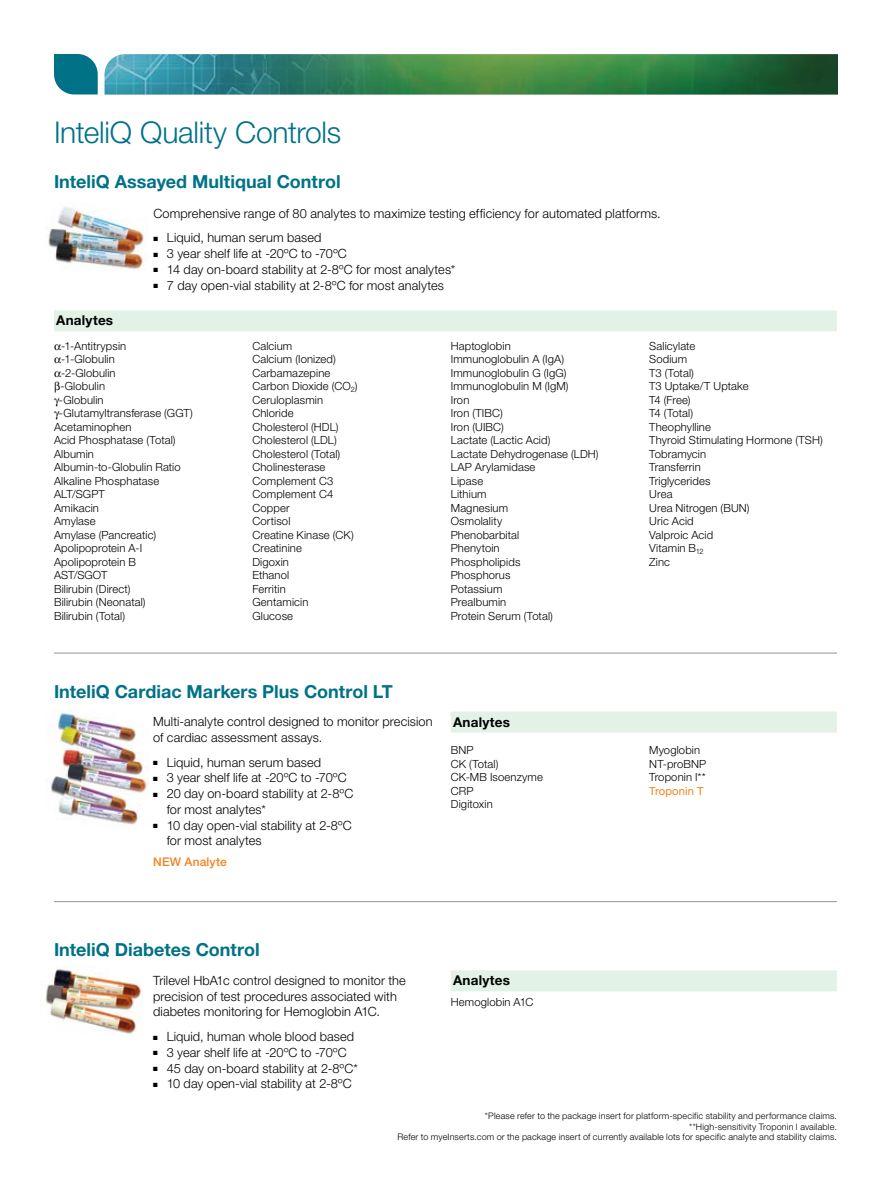
<style>
.page{position:relative;width:891px;height:1188px;background:#fff}
.page>*{position:absolute;margin:0;border:0;box-sizing:border-box;transform-origin:0 0}
.t1{font:300 30px "Helvetica Neue LT Pro";letter-spacing:-.01em;color:#007287}
.t2{font:700 18px "Helvetica Neue LT Pro";color:#007287}
.t3{font:700 13.5px "Helvetica Neue LT Pro";letter-spacing:.015em;color:#000}
.t4{font:300 12.75px/15.8px "Helvetica Neue LT Pro";letter-spacing:.01em;color:#000}
.t5{font:500 12px "Helvetica Neue LT Pro";letter-spacing:.015em;color:#f58220}
.t6{font:300 11.25px/13.5px "Helvetica Neue LT Pro";letter-spacing:.01em;color:#000}
.t7{font:11.25px "Helvetica Neue LT Pro";letter-spacing:.01em;color:#f58220}
.t8{font:300 9px/10.5px "Helvetica Neue LT Pro";letter-spacing:.02em;color:#000;text-align:right}
</style>
<div class="page">
<img style="left:46px;top:206px;width:100px;height:64px">
<svg style="left:54px;top:54px;width:44px;height:40px;background:#198093"></svg>
<img style="left:105px;top:54px;width:733px;height:41px">
<div style="left:54px;top:310px;width:783px;height:21px;background:#e3f2e7"></div>
<hr style="left:54px;top:653px;width:783px;height:1px;background:#939598">
<hr style="left:54px;top:901px;width:783px;height:1px;background:#939598">
<img style="left:45px;top:965px;width:98px;height:69px">
<div style="left:451px;top:970px;width:386px;height:21px;background:#e3f2e7"></div>
<img style="left:50px;top:710px;width:99px;height:117px">
<div style="left:451px;top:712px;width:386px;height:21px;background:#e3f2e7"></div>
<h1 class="t1" style="left:54px;top:114px;width:289px">InteliQ Quality Controls</h1>
<h2 class="t2" style="left:54px;top:171px;width:288px">InteliQ Assayed Multiqual Control</h2>
<p class="t4" style="left:153px;top:205px;width:509px">Comprehensive range of 80 analytes to maximize testing efficiency for automated platforms.</p>
<p class="t4" style="left:153px;top:230px;width:170px">■ Liquid, human serum based</p>
<p class="t4" style="left:153px;top:245px;width:195px">■ 3 year shelf life at -20ºC to -70ºC</p>
<p class="t4" style="left:153px;top:261px;width:303px">■ 14 day on-board stability at 2-8ºC for most analytes*</p>
<p class="t4" style="left:153px;top:277px;width:292px">■ 7 day open-vial stability at 2-8ºC for most analytes</p>
<p class="t3" style="left:56px;top:312px;width:58px">Analytes</p>
<p class="t6" style="left:61px;top:339px;width:67px">-1-Antitrypsin</p>
<p class="t6" style="left:61px;top:352px;width:55px">-1-Globulin</p>
<p class="t6" style="left:61px;top:366px;width:56px">-2-Globulin</p>
<p class="t6" style="left:60px;top:379px;width:46px">-Globulin</p>
<p class="t6" style="left:59px;top:393px;width:46px">-Globulin</p>
<p class="t6" style="left:59px;top:406px;width:135px">-Glutamyltransferase (GGT)</p>
<p class="t6" style="left:54px;top:420px;width:79px">Acetaminophen</p>
<p class="t6" style="left:54px;top:433px;width:123px">Acid Phosphatase (Total)</p>
<p class="t6" style="left:54px;top:447px;width:42px">Albumin</p>
<p class="t6" style="left:54px;top:460px;width:128px">Albumin-to-Globulin Ratio</p>
<p class="t6" style="left:54px;top:474px;width:107px">Alkaline Phosphatase</p>
<p class="t6" style="left:54px;top:487px;width:52px">ALT/SGPT</p>
<p class="t6" style="left:54px;top:501px;width:46px">Amikacin</p>
<p class="t6" style="left:54px;top:514px;width:43px">Amylase</p>
<p class="t6" style="left:54px;top:528px;width:104px">Amylase (Pancreatic)</p>
<p class="t6" style="left:54px;top:541px;width:90px">Apolipoprotein A-I</p>
<p class="t6" style="left:54px;top:555px;width:84px">Apolipoprotein B</p>
<p class="t6" style="left:54px;top:568px;width:55px">AST/SGOT</p>
<p class="t6" style="left:54px;top:582px;width:78px">Bilirubin (Direct)</p>
<p class="t6" style="left:54px;top:595px;width:93px">Bilirubin (Neonatal)</p>
<p class="t6" style="left:54px;top:609px;width:73px">Bilirubin (Total)</p>
<p class="t6" style="left:252px;top:339px;width:107px">Calcium<br>Calcium (Ionized)<br>Carbamazepine<br>Carbon Dioxide (CO<sub>2</sub>)<br>Ceruloplasmin<br>Chloride<br>Cholesterol (HDL)<br>Cholesterol (LDL)<br>Cholesterol (Total)<br>Cholinesterase<br>Complement C3<br>Complement C4<br>Copper<br>Cortisol<br>Creatine Kinase (CK)<br>Creatinine<br>Digoxin<br>Ethanol<br>Ferritin<br>Gentamicin<br>Glucose</p>
<p class="t6" style="left:451px;top:339px;width:149px">Haptoglobin<br>Immunoglobulin A (IgA)<br>Immunoglobulin G (IgG)<br>Immunoglobulin M (IgM)<br>Iron<br>Iron (TIBC)<br>Iron (UIBC)<br>Lactate (Lactic Acid)<br>Lactate Dehydrogenase (LDH)<br>LAP Arylamidase<br>Lipase<br>Lithium<br>Magnesium<br>Osmolality<br>Phenobarbital<br>Phenytoin<br>Phospholipids<br>Phosphorus<br>Potassium<br>Prealbumin<br>Protein Serum (Total)</p>
<p class="t6" style="left:649px;top:339px;width:175px">Salicylate<br>Sodium<br>T3 (Total)<br>T3 Uptake/T Uptake<br>T4 (Free)<br>T4 (Total)<br>Theophylline<br>Thyroid Stimulating Hormone (TSH)<br>Tobramycin<br>Transferrin<br>Triglycerides<br>Urea<br>Urea Nitrogen (BUN)<br>Uric Acid<br>Valproic Acid<br>Vitamin B<sub>12<br></sub>Zinc</p>
<h2 class="t2" style="left:54px;top:681px;width:340px">InteliQ Cardiac Markers Plus Control LT</h2>
<p class="t4" style="left:153px;top:713px;width:281px">Multi-analyte control designed to monitor precision of cardiac assessment assays.</p>
<p class="t4" style="left:153px;top:754px;width:170px">■ Liquid, human serum based</p>
<p class="t4" style="left:153px;top:770px;width:195px">■ 3 year shelf life at -20ºC to -70ºC</p>
<p class="t4" style="left:167px;top:785px;width:188px;text-indent:-14px">■ 20 day on-board stability at 2-8ºC for most analytes*</p>
<p class="t4" style="left:167px;top:817px;width:187px;text-indent:-14px">■ 10 day open-vial stability at 2-8ºC for most analytes</p>
<p class="t5" style="left:153px;top:855px;width:75px">NEW Analyte</p>
<p class="t3" style="left:453px;top:713px;width:58px">Analytes</p>
<p class="t6" style="left:451px;top:743px;width:94px">BNP<br>CK (Total)<br>CK-MB Isoenzyme<br>CRP<br>Digitoxin</p>
<p class="t6" style="left:649px;top:743px;width:59px">Myoglobin<br>NT-proBNP<br>Troponin I**</p>
<p class="t7" style="left:649px;top:784px;width:56px">Troponin T</p>
<h2 class="t2" style="left:54px;top:938px;width:207px">InteliQ Diabetes Control</h2>
<p class="t4" style="left:153px;top:972px;width:254px">Trilevel HbA1c control designed to monitor the precision of test procedures associated with diabetes monitoring for Hemoglobin A1C.</p>
<p class="t4" style="left:153px;top:1028px;width:203px">■ Liquid, human whole blood based</p>
<p class="t4" style="left:153px;top:1044px;width:195px">■ 3 year shelf life at -20ºC to -70ºC</p>
<p class="t4" style="left:153px;top:1060px;width:206px">■ 45 day on-board stability at 2-8ºC*</p>
<p class="t4" style="left:153px;top:1076px;width:200px">■ 10 day open-vial stability at 2-8ºC</p>
<p class="t3" style="left:453px;top:972px;width:58px">Analytes</p>
<p class="t6" style="left:451px;top:995px;width:84px">Hemoglobin A1C</p>
<p class="t8" style="left:397px;top:1111px;width:441px">*Please refer to the package insert for platform-specific stability and performance claims.<br>**High-sensitivity Troponin I available.<br>Refer to myeInserts.com or the package insert of currently available lots for specific analyte and stability claims.</p>
</div>
